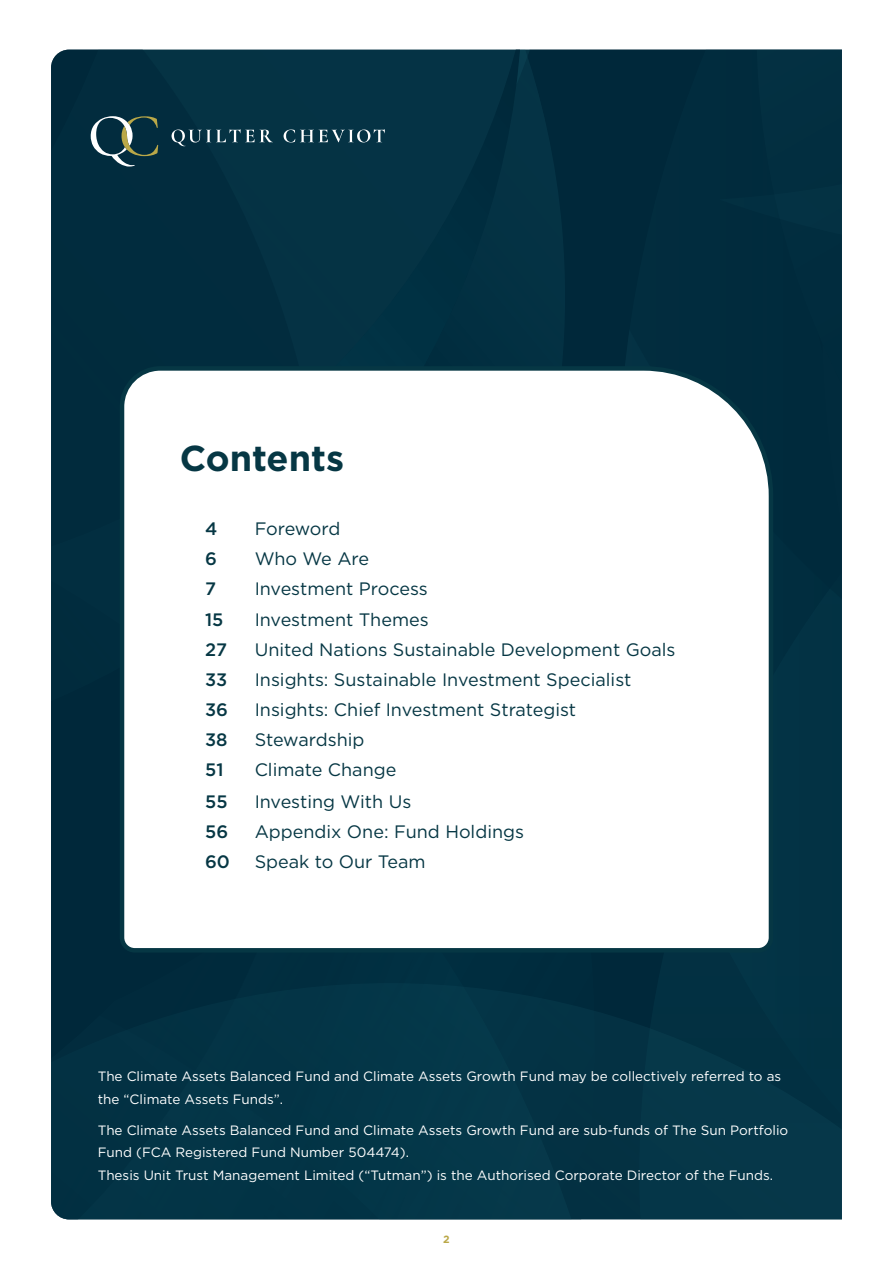
<style>
.page{position:relative;width:893px;height:1263px;background:#fff}
.page>*{position:absolute;margin:0;border:0;box-sizing:border-box;transform-origin:0 0}
.t1{font:700 36px "Gotham";color:#063744}
.t2{font:18px "Gotham";color:#063744}
.t3{font:500 18px "Gotham";color:#063744}
.t4{font:18px "Gotham";letter-spacing:-.02em;color:#063744}
.t5{font:13.5px/22.5px "Gotham";color:#fff}
.t6{font:700 10.5px "Gotham";color:#baa848}
</style>
<div class="page">
<svg style="left:618px;top:848px;width:224px;height:135px;background:#023143"></svg>
<div style="left:329px;top:50px;width:197px;height:314px;background:#053344"></div>
<div style="left:51px;top:50px;width:278px;height:933px;background:#012c3e"></div>
<div style="left:51px;top:983px;width:791px;height:236px;background:#043446"></div>
<div style="left:526px;top:50px;width:316px;height:798px;background:#012c3e"></div>
<svg style="left:91px;top:116px;width:67px;height:51px;background:#325158"></svg>
<svg style="left:172px;top:129px;width:101px;height:17px;background:#325665"></svg>
<svg style="left:284px;top:129px;width:101px;height:13px"></svg>
<svg style="left:118px;top:364px;width:657px;height:591px"></svg>
<h1 class="t1" style="left:180px;top:434px;width:166px">Contents</h1>
<h2 class="t3" style="left:205px;top:517px;width:14px">4</h2>
<h2 class="t4" style="left:255px;top:517px;width:87px">Foreword</h2>
<h2 class="t3" style="left:205px;top:547px;width:13px">6</h2>
<h2 class="t2" style="left:255px;top:547px;width:116px">Who We Are</h2>
<h2 class="t3" style="left:205px;top:577px;width:12px">7</h2>
<h2 class="t2" style="left:255px;top:577px;width:175px">Investment Process</h2>
<h2 class="t3" style="left:205px;top:607px;width:20px">15</h2>
<h2 class="t2" style="left:255px;top:608px;width:176px">Investment Themes</h2>
<h2 class="t3" style="left:205px;top:637px;width:23px">27</h2>
<h2 class="t2" style="left:255px;top:638px;width:422px">United Nations Sustainable Development Goals</h2>
<h2 class="t3" style="left:205px;top:668px;width:24px">33</h2>
<h2 class="t2" style="left:255px;top:668px;width:378px">Insights: Sustainable Investment Specialist</h2>
<h2 class="t3" style="left:205px;top:698px;width:24px">36</h2>
<h2 class="t2" style="left:255px;top:698px;width:323px">Insights: Chief Investment Strategist</h2>
<h2 class="t3" style="left:205px;top:728px;width:24px">38</h2>
<h2 class="t2" style="left:255px;top:728px;width:111px">Stewardship</h2>
<h2 class="t3" style="left:205px;top:758px;width:20px">51</h2>
<h2 class="t2" style="left:255px;top:758px;width:143px">Climate Change</h2>
<h2 class="t3" style="left:205px;top:790px;width:24px">55</h2>
<h2 class="t2" style="left:255px;top:790px;width:158px">Investing With Us</h2>
<h2 class="t3" style="left:205px;top:820px;width:25px">56</h2>
<h2 class="t2" style="left:255px;top:820px;width:271px">Appendix One: Fund Holdings</h2>
<h2 class="t3" style="left:205px;top:850px;width:26px">60</h2>
<h2 class="t2" style="left:255px;top:850px;width:172px">Speak to Our Team</h2>
<p class="t5" style="left:98px;top:1065px;width:685px">The Climate Assets Balanced Fund and Climate Assets Growth Fund may be collectively referred to as the “Climate Assets Funds”.</p>
<p class="t5" style="left:98px;top:1118px;width:692px">The Climate Assets Balanced Fund and Climate Assets Growth Fund are sub-funds of The Sun Portfolio<br>Fund (FCA Registered Fund Number 504474).<br>Thesis Unit Trust Management Limited (“Tutman”) is the Authorised Corporate Director of the Funds.</p>
<p class="t6" style="left:443px;top:1232px;width:8px">2</p>
</div>
